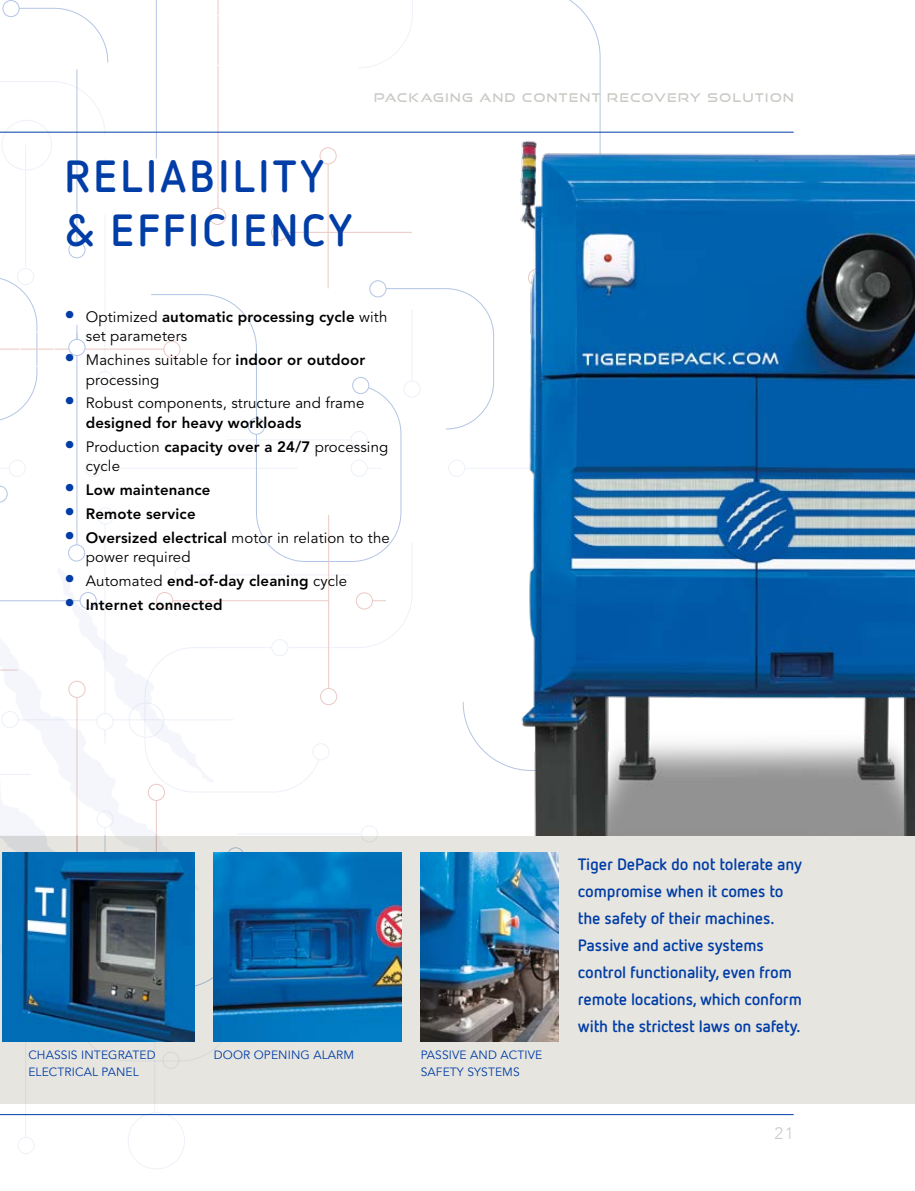
<style>
.page{position:relative;width:915px;height:1191px;background:#fff}
.page>*{position:absolute;margin:0;border:0;box-sizing:border-box;transform-origin:0 0}
.t1{font:700 45px/54px "FF Netto Pro";letter-spacing:.06em;color:#003da6}
.t2{font:700 16.5px/27px "FF Netto Pro";letter-spacing:-.01em;color:#003da6}
.t3{font:300 16.5px "Avenir";color:#cbc9c5}
.t4{font:15px/19.5px "Avenir LT";letter-spacing:.01em;color:#000}
.t5{font:800 15px "Avenir LT";letter-spacing:.01em;color:#000}
.t6{font:12px/16.5px "Avenir";letter-spacing:.01em;color:#003da6}
.t7{font:12px "Good Times Rg";letter-spacing:.13em;color:#cbc9c5}
.s1{font-weight:900;font-size:21px;color:#003da6}
.s2{font-weight:800}
.s3{font-weight:400}
</style>
<div class="page">
<hr style="left:93px;top:468px;width:204px;height:1px;background:#003da6">
<hr style="left:237px;top:833px;width:132px;height:1px;background:#003da6">
<hr style="left:104px;top:516px;width:1px;height:220px;background:#003da6">
<hr style="left:104px;top:215px;width:1px;height:165px;background:#003da6">
<hr style="left:25px;top:910px;width:1px;height:227px;background:#003da6">
<hr style="left:25px;top:145px;width:1px;height:132px;background:#003da6">
<div style="left:128px;top:1112px;width:57px;height:57px;border:1px solid #003da6;border-radius:28px"></div>
<svg style="left:359px;top:0;width:54px;height:68px"></svg>
<hr style="left:154px;top:1008px;width:1px;height:104px;background:#003da6">
<svg style="left:96px;top:371px;width:18px;height:17px"></svg>
<svg style="left:361px;top:825px;width:17px;height:11px"></svg>
<svg style="left:85px;top:460px;width:17px;height:17px"></svg>
<svg style="left:97px;top:507px;width:17px;height:17px"></svg>
<svg style="left:18px;top:1136px;width:17px;height:18px"></svg>
<svg style="left:0;top:460px;width:26px;height:17px"></svg>
<svg style="left:0;top:268px;width:38px;height:153px"></svg>
<hr style="left:0;top:348px;width:172px;height:2px;background:#bb4a3e">
<hr style="left:279px;top:232px;width:132px;height:1px;background:#bb4a3e">
<hr style="left:327px;top:156px;width:1px;height:132px;background:#bb4a3e">
<hr style="left:63px;top:294px;width:55px;height:1px;background:#fff">
<hr style="left:76px;top:333px;width:1px;height:220px;background:#003da6">
<hr style="left:76px;top:70px;width:1px;height:180px;background:#003da6">
<hr style="left:217px;top:0;width:1px;height:216px;background:#bb4a3e">
<hr style="left:156px;top:0;width:1px;height:158px;background:#003da6">
<div style="left:193px;top:15px;width:50px;height:51px;border:1px solid #fff;border-radius:25px"></div>
<div style="left:518px;top:99px;width:36px;height:35px;border:1px solid #fff;border-radius:17px"></div>
<div style="left:19px;top:331px;width:36px;height:36px;border:1px solid #fff;border-radius:17px"></div>
<svg style="left:0;top:485px;width:8px;height:17px"></svg>
<svg style="left:68px;top:325px;width:17px;height:31px"></svg>
<svg style="left:68px;top:241px;width:17px;height:17px"></svg>
<svg style="left:209px;top:208px;width:17px;height:17px"></svg>
<svg style="left:271px;top:224px;width:17px;height:17px"></svg>
<svg style="left:319px;top:147px;width:17px;height:17px"></svg>
<svg style="left:2px;top:0;width:107px;height:63px"></svg>
<svg style="left:144px;top:280px;width:329px;height:513px"></svg>
<svg style="left:0;top:544px;width:213px;height:292px"></svg>
<svg style="left:0;top:81px;width:114px;height:134px"></svg>
<hr style="left:0;top:132px;width:793px;height:1px;background:#003da6">
<hr style="left:0;top:1114px;width:793px;height:1px;background:#003da6">
<img style="left:473px;top:122px;width:441px;height:714px">
<div style="left:0;top:836px;width:914px;height:267px;background:#e7e5df"></div>
<img style="left:214px;top:853px;width:187px;height:188px">
<img style="left:3px;top:853px;width:191px;height:188px">
<img style="left:420px;top:853px;width:138px;height:188px">
<h1 class="t1" style="left:64px;top:147px;width:290px">RELIABILITY &amp; EFFICIENCY</h1>
<p class="t7" style="left:374px;top:90px;width:421px">PACKAGING AND CONTENT RECOVERY SOLUTION</p>
<p class="t4" style="left:86px;top:307px;width:303px;text-indent:-21px"><span class="s1">•</span> Optimized <span class="s2">automatic processing cycle</span> with set parameters</p>
<p class="t4" style="left:86px;top:351px;width:281px;text-indent:-21px"><span class="s1">•</span> Machines suitable for <span class="s2">indoor or outdoor </span>processing</p>
<p class="t4" style="left:86px;top:394px;width:280px;text-indent:-21px"><span class="s1">•</span> Robust components, structure and frame <span class="s2">designed for heavy workloads</span></p>
<p class="t4" style="left:86px;top:437px;width:304px;text-indent:-21px"><span class="s1">•</span> Production <span class="s2">capacity over a 24/7</span> processing cycle</p>
<p class="t5" style="left:64px;top:481px;width:147px"><span class="s1">•</span> Low maintenance</p>
<p class="t5" style="left:64px;top:504px;width:132px"><span class="s1">•</span> Remote service</p>
<p class="t4" style="left:86px;top:528px;width:305px;text-indent:-21px"><span class="s1">•</span> <span class="s2">Oversized electrical</span> motor in relation to the power required</p>
<p class="t5" style="left:64px;top:571px;width:284px"><span class="s1">•</span> <span class="s3">Automated</span> end-of-day cleaning <span class="s3">cycle</span></p>
<p class="t5" style="left:64px;top:595px;width:159px"><span class="s1">•</span> Internet connected</p>
<p class="t6" style="left:28px;top:1047px;width:129px">CHASSIS INTEGRATED<br>ELECTRICAL PANEL</p>
<p class="t6" style="left:214px;top:1047px;width:142px">DOOR OPENING ALARM</p>
<p class="t6" style="left:420px;top:1047px;width:123px">PASSIVE AND ACTIVE<br>SAFETY SYSTEMS</p>
<p class="t2" style="left:577px;top:850px;width:225px">Tiger DePack do not tolerate any compromise when it comes to the safety of their machines.<br>Passive and active systems control functionality, even from remote locations, which conform with the strictest laws on safety.</p>
<p class="t3" style="left:774px;top:1124px;width:21px">21</p>
</div>
